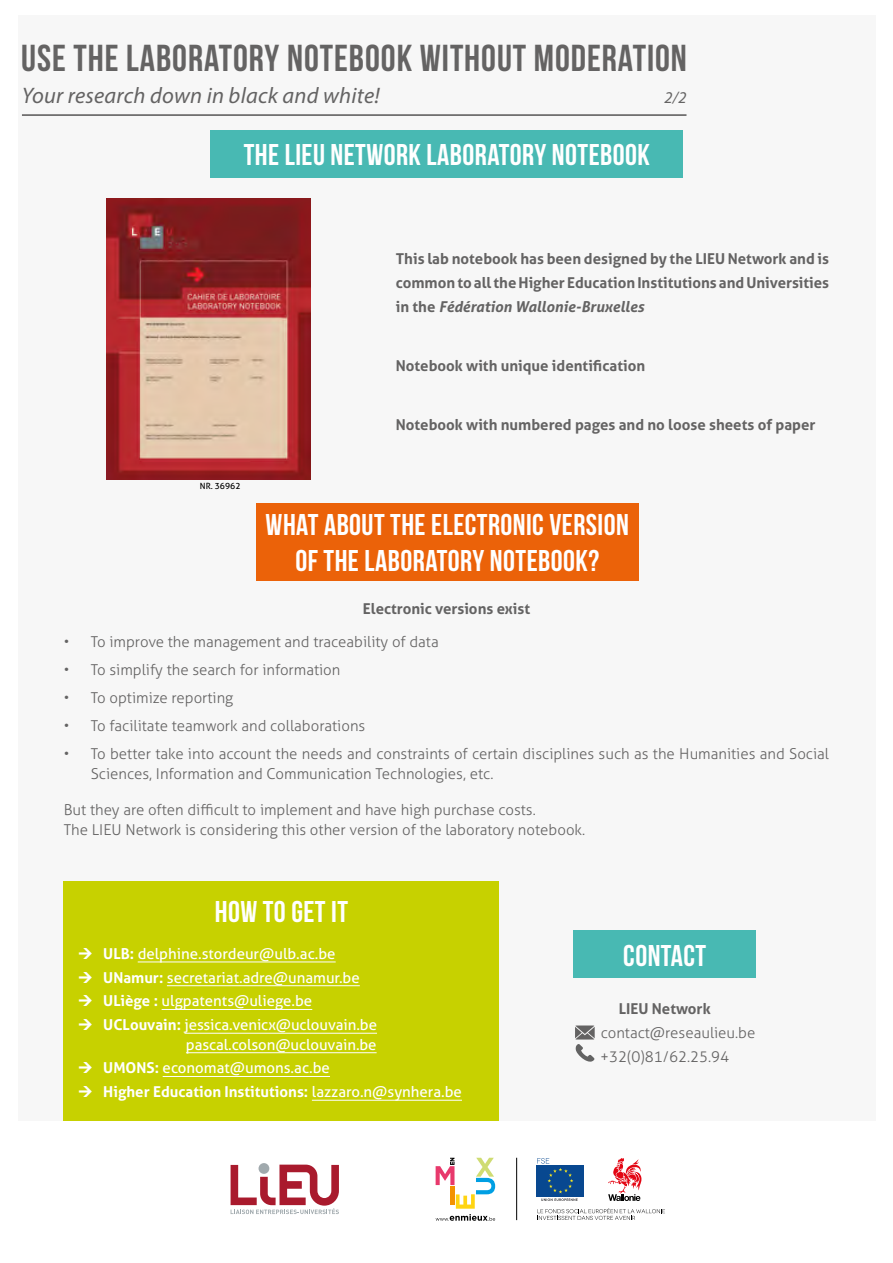
<style>
.page{position:relative;width:893px;height:1263px;background:#fff}
.page>*{position:absolute;margin:0;border:0;box-sizing:border-box;transform-origin:0 0}
.t1{font:37.5px "Bebas Neue";letter-spacing:.025em;color:#646363}
.t2{font:30px/36px "Bebas Neue";letter-spacing:.015em;color:#fff;text-align:center}
.t3{font:italic 22.5px "Myriad Pro";letter-spacing:.01em;color:#646363}
.t4{font:italic 16.5px "Myriad Pro";color:#646363}
.t5{font:300 15px/19.5px "Aller";color:#646363}
.t6{font:700 15px/24px "Aller";color:#646363;text-align:justify}
.t7{font:15px/23.7px "Aller";color:#fff}
.t8{font:8.55px "Aller";color:#000}
.s1{font-style:italic}
.s2{font-weight:700}
</style>
<div class="page">
<div style="left:18px;top:16px;width:857px;height:1105px;background:#f7f7f7"></div>
<div style="left:64px;top:881px;width:435px;height:240px;background:#c7d100"></div>
<hr style="left:138px;top:961px;width:198px;height:1px;background:#fff">
<hr style="left:167px;top:985px;width:193px;height:1px;background:#fff">
<hr style="left:162px;top:1009px;width:150px;height:1px;background:#fff">
<hr style="left:185px;top:1033px;width:192px;height:1px;background:#fff">
<hr style="left:186px;top:1052px;width:191px;height:1px;background:#fff">
<hr style="left:163px;top:1076px;width:167px;height:1px;background:#fff">
<hr style="left:312px;top:1100px;width:150px;height:1px;background:#fff">
<div style="left:256px;top:503px;width:383px;height:77px;background:#eb6209"></div>
<img style="left:107px;top:198px;width:203px;height:281px">
<div style="left:211px;top:130px;width:472px;height:48px;background:#48b9b3"></div>
<div style="left:573px;top:931px;width:183px;height:47px;background:#48b9b3"></div>
<svg style="left:575px;top:1025px;width:20px;height:37px"></svg>
<hr style="left:22px;top:114px;width:664px;height:2px;background:#646363">
<svg style="left:231px;top:1164px;width:108px;height:50px"></svg>
<div style="left:259px;top:1163px;width:10px;height:11px;background:#a0a9ad;border-radius:50%"></div>
<div style="left:537px;top:1165px;width:47px;height:31px;background:#084890"></div>
<hr style="left:516px;top:1158px;width:1px;height:62px;background:#000">
<svg style="left:436px;top:1158px;width:59px;height:63px"></svg>
<svg style="left:537px;top:1158px;width:41px;height:43px"></svg>
<svg style="left:537px;top:1208px;width:128px;height:12px"></svg>
<svg style="left:608px;top:1158px;width:33px;height:43px"></svg>
<h1 class="t1" style="left:21px;top:38px;width:667px">USE THE LABORATORY NOTEBOOK WITHOUT MODERATION</h1>
<h3 class="t3" style="left:22px;top:82px;width:359px">Your research down in black and white!</h3>
<p class="t4" style="left:665px;top:87px;width:23px">2/2</p>
<h2 class="t2" style="left:244px;top:136px;width:408px">THE LIEU NETWORK LABORATORY NOTEBOOK</h2>
<p class="t6" style="left:396px;top:246px;width:435px">This lab notebook has been designed by the LIEU Network and is common to all the Higher Education Institutions and Universities in the <span class="s1">Fédération Wallonie-Bruxelles</span></p>
<p class="t6" style="left:396px;top:353px;width:251px">Notebook with unique identification</p>
<p class="t8" style="left:200px;top:481px;width:42px">NR. 36962</p>
<p class="t6" style="left:396px;top:413px;width:421px">Notebook with numbered pages and no loose sheets of paper</p>
<h2 class="t2" style="left:266px;top:506px;width:365px">WHAT ABOUT THE ELECTRONIC VERSION<br>OF THE LABORATORY NOTEBOOK?</h2>
<p class="t6" style="left:363px;top:596px;width:169px">Electronic versions exist</p>
<p class="t5" style="left:64px;top:632px;width:376px">• To improve the management and traceability of data</p>
<p class="t5" style="left:64px;top:660px;width:278px">• To simplify the search for information</p>
<p class="t5" style="left:64px;top:688px;width:171px">• To optimize reporting</p>
<p class="t5" style="left:64px;top:716px;width:303px">• To facilitate teamwork and collaborations</p>
<p class="t5" style="left:91px;top:744px;width:740px;text-indent:-27px">• To better take into account the needs and constraints of certain disciplines such as the Humanities and Social<br>Sciences, Information and Communication Technologies, etc.</p>
<p class="t5" style="left:64px;top:800px;width:523px">But they are often difficult to implement and have high purchase costs.<br>The LIEU Network is considering this other version of the laboratory notebook.</p>
<h2 class="t2" style="left:215px;top:893px;width:135px">HOW TO GET IT</h2>
<p class="t7" style="left:103px;top:942px;width:275px"><span class="s2">ULB:</span> delphine.stordeur@ulb.ac.be <span class="s2">UNamur:</span> secretariat.adre@unamur.be <span class="s2">ULiège :</span> ulgpatents@uliege.be <span class="s2">UCLouvain:</span> jessica.venicx@uclouvain.be</p>
<p class="t7" style="left:103px;top:1032px;width:360px;text-indent:83px">pascal.colson@uclouvain.be<br><span class="s2">UMONS:</span> economat@umons.ac.be<br><span class="s2">Higher Education Institutions:</span> lazzaro.n@synhera.be</p>
<h2 class="t2" style="left:623px;top:937px;width:84px">CONTACT</h2>
<p class="t6" style="left:619px;top:997px;width:93px">LIEU Network</p>
<p class="t5" style="left:600px;top:1021px;width:157px;line-height:24px">contact@reseaulieu.be +32(0)81/62.25.94</p>
</div>
